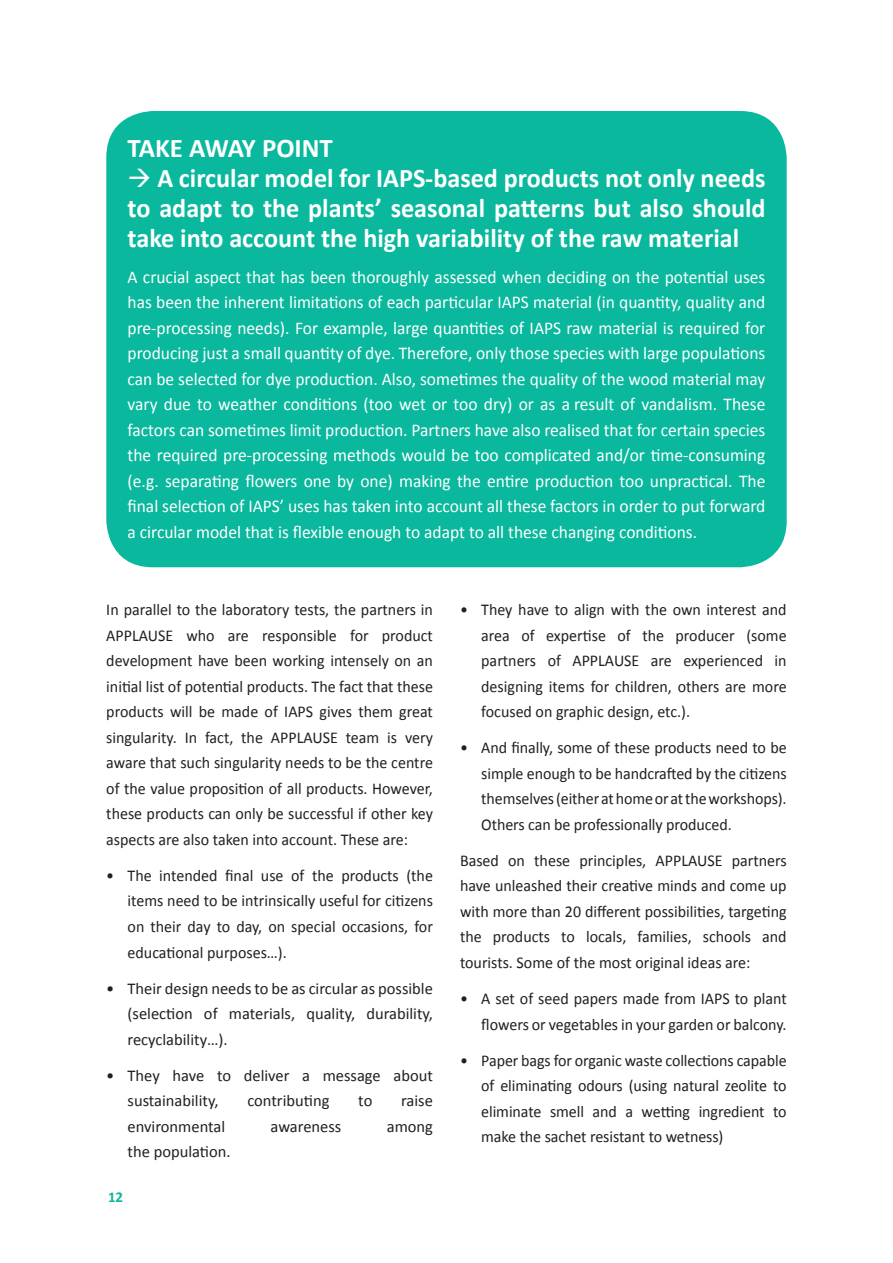
<style>
.page{position:relative;width:893px;height:1263px;background:#fff}
.page>*{position:absolute;margin:0;border:0;box-sizing:border-box;transform-origin:0 0}
.BoxHead{font:700 27px/30px "Calibri";color:#fff;text-align:justify}
.BoxText{font:18px/25.5px "Calibri";color:#fff;text-align:justify}
.List{font:16.5px/25.5px "Calibri";color:#231f20;text-align:justify}
.Para{font:16.5px/25.5px "Calibri";color:#231f20;text-align:justify}
.t1{font:700 15px "Calibri";color:#09b89d}
</style>
<div class="page">
<div style="left:106px;top:111px;width:681px;height:456px;background:#09b89d;border-radius:46px"></div>
<p class="BoxHead" style="left:128px;top:132px;width:207px">TAKE AWAY POINT</p>
<p class="BoxHead" style="left:128px;top:162px;width:640px">→ A circular model for IAPS-based products not only needs to adapt to the plants’ seasonal patterns but also should take into account the high variability of the raw material</p>
<p class="BoxText" style="left:128px;top:264px;width:639px">A crucial aspect that has been thoroughly assessed when deciding on the potential uses has been the inherent limitations of each particular IAPS material (in quantity, quality and pre-processing needs). For example, large quantities of IAPS raw material is required for producing just a small quantity of dye. Therefore, only those species with large populations can be selected for dye production. Also, sometimes the quality of the wood material may vary due to weather conditions (too wet or too dry) or as a result of vandalism. These factors can sometimes limit production. Partners have also realised that for certain species the required pre-processing methods would be too complicated and/or time-consuming (e.g. separating flowers one by one) making the entire production too unpractical. The final selection of IAPS’ uses has taken into account all these factors in order to put forward a circular model that is flexible enough to adapt to all these changing conditions.</p>
<p class="Para" style="left:106px;top:597px;width:328px">In parallel to the laboratory tests, the partners in APPLAUSE who are responsible for product development have been working intensely on an initial list of potential products. The fact that these products will be made of IAPS gives them great singularity. In fact, the APPLAUSE team is very aware that such singularity needs to be the centre of the value proposition of all products. However, these products can only be successful if other key aspects are also taken into account. These are:</p>
<p class="List" style="left:128px;top:863px;width:307px;text-indent:-21px">• The intended final use of the products (the items need to be intrinsically useful for citizens on their day to day, on special occasions, for educational purposes…).</p>
<p class="List" style="left:128px;top:975px;width:307px;text-indent:-21px">• Their design needs to be as circular as possible (selection of materials, quality, durability, recyclability…).</p>
<p class="List" style="left:128px;top:1062px;width:307px;text-indent:-21px">• They have to deliver a message about sustainability,</p>
<p class="List" style="left:247px;top:1088px;width:84px">contributing</p>
<p class="List" style="left:358px;top:1088px;width:16px">to</p>
<p class="List" style="left:401px;top:1088px;width:33px">raise</p>
<p class="List" style="left:128px;top:1113px;width:99px">environmental</p>
<p class="List" style="left:271px;top:1113px;width:72px">awareness</p>
<p class="List" style="left:387px;top:1113px;width:48px">among</p>
<p class="List" style="left:128px;top:1139px;width:105px">the population.</p>
<p class="t1" style="left:108px;top:1186px;width:17px">12</p>
<p class="List" style="left:481px;top:597px;width:307px;text-indent:-21px">• They have to align with the own interest and area of expertise of the producer (some partners of APPLAUSE are experienced in designing items for children, others are more focused on graphic design, etc.).</p>
<p class="List" style="left:481px;top:735px;width:307px;text-indent:-21px">• And finally, some of these products need to be simple enough to be handcrafted by the citizens themselves(eitherathomeorattheworkshops).<br>Others can be professionally produced.</p>
<p class="Para" style="left:460px;top:848px;width:328px">Based on these principles, APPLAUSE partners have unleashed their creative minds and come up with more than 20 different possibilities, targeting the products to locals, families, schools and tourists. Some of the most original ideas are:</p>
<p class="List" style="left:460px;top:986px;width:328px;text-align:right">• A set of seed papers made from IAPS to plant flowers or vegetables in your garden or balcony.</p>
<p class="List" style="left:481px;top:1047px;width:307px;text-indent:-21px">• Paper bags for organic waste collections capable of eliminating odours (using natural zeolite to eliminate smell and a wetting ingredient to make the sachet resistant to wetness)</p>
</div>
